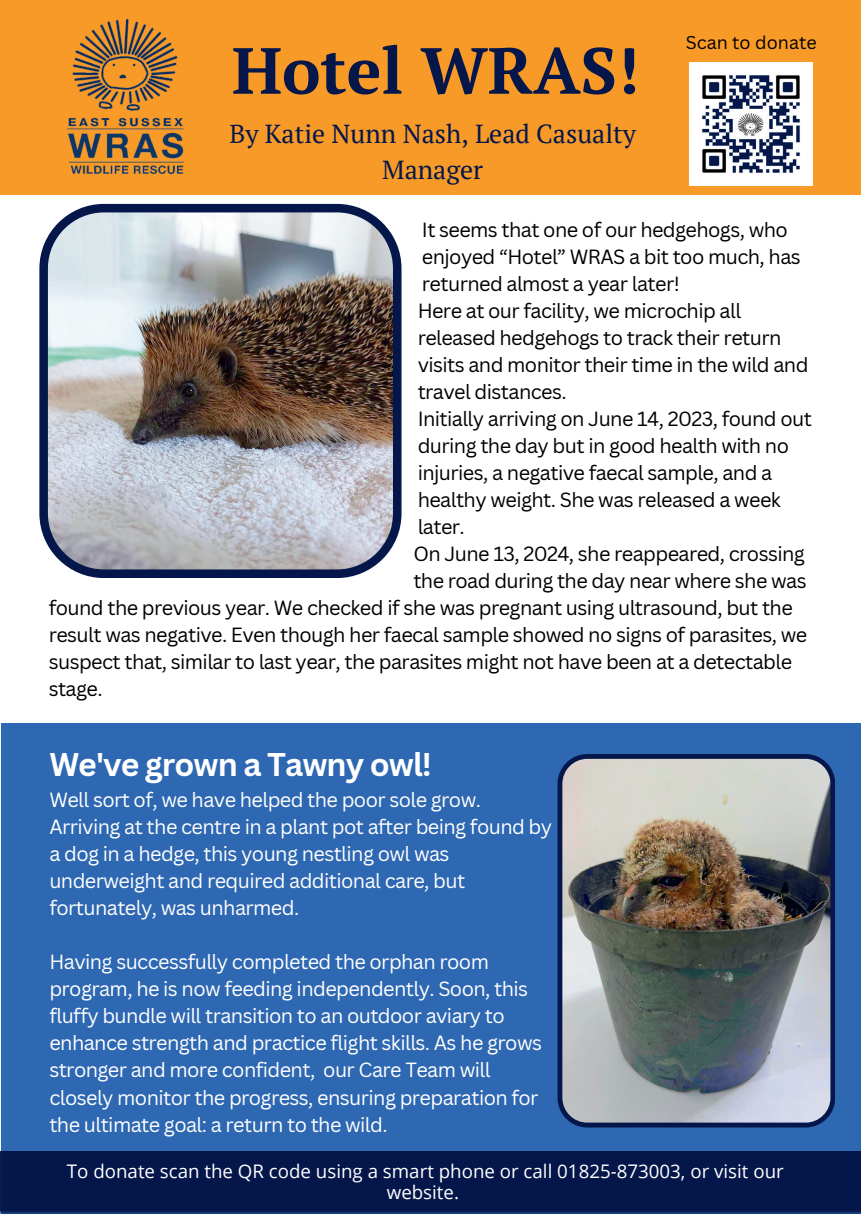
<style>
.page{position:relative;width:861px;height:1214px;background:#fff}
.page>*{position:absolute;margin:0;border:0;box-sizing:border-box;transform-origin:0 0}
.t1{font:700 65px "PT Serif";color:#05174a}
.t2{font:700 32px "Canva Sans";letter-spacing:-.03em;color:#fff}
.t3{font:26px/36px "PT Serif";color:#05174a;text-align:center}
.t4{font:20px "Canva Sans";letter-spacing:-.03em;color:#000}
.t5{font:20px/27px "Canva Sans";letter-spacing:-.03em;color:#fff}
.t6{font:18.8px/21px "Open Sans";color:#fff;text-align:center}
.t7{font:18px "Canva Sans";color:#000}
</style>
<div class="page">
<svg style="left:1px;top:723px;width:860px;height:490px;fill:#2e68b2"></svg>
<div style="left:0;top:0;width:861px;height:195px;background:#f79a28"></div>
<img style="left:66px;top:18px;width:118px;height:157px">
<img style="left:558px;top:754px;width:277px;height:373px">
<img style="left:39px;top:204px;width:363px;height:374px">
<img style="left:690px;top:63px;width:123px;height:123px">
<p class="t7" style="left:686px;top:32px;width:133px">Scan to donate</p>
<h1 class="t1" style="left:232px;top:27px;width:409px">Hotel WRAS!</h1>
<h3 class="t3" style="left:229px;top:116px;width:408px">By Katie Nunn Nash, Lead Casualty<br>Manager</h3>
<p class="t4" style="left:422px;top:218px;width:367px">It seems that one of our hedgehogs, who</p>
<p class="t4" style="left:422px;top:245px;width:380px">enjoyed “Hotel” WRAS a bit too much, has</p>
<p class="t4" style="left:422px;top:272px;width:259px">returned almost a year later!</p>
<p class="t4" style="left:418px;top:299px;width:325px">Here at our facility, we microchip all</p>
<p class="t4" style="left:418px;top:326px;width:365px">released hedgehogs to track their return</p>
<p class="t4" style="left:418px;top:353px;width:392px">visits and monitor their time in the wild and</p>
<p class="t4" style="left:418px;top:380px;width:151px">travel distances.</p>
<p class="t4" style="left:418px;top:407px;width:396px">Initially arriving on June 14, 2023, found out</p>
<p class="t4" style="left:418px;top:434px;width:373px">during the day but in good health with no</p>
<p class="t4" style="left:418px;top:461px;width:356px">injuries, a negative faecal sample, and a</p>
<p class="t4" style="left:418px;top:488px;width:365px">healthy weight. She was released a week</p>
<p class="t4" style="left:418px;top:515px;width:49px">later.</p>
<p class="t4" style="left:413px;top:542px;width:393px">On June 13, 2024, she reappeared, crossing</p>
<p class="t4" style="left:413px;top:569px;width:395px">the road during the day near where she was</p>
<p class="t4" style="left:49px;top:596px;width:746px">found the previous year. We checked if she was pregnant using ultrasound, but the</p>
<p class="t4" style="left:49px;top:623px;width:760px">result was negative. Even though her faecal sample showed no signs of parasites, we</p>
<p class="t4" style="left:49px;top:650px;width:745px">suspect that, similar to last year, the parasites might not have been at a detectable</p>
<p class="t4" style="left:49px;top:677px;width:55px">stage.</p>
<h2 class="t2" style="left:49px;top:745px;width:384px">We've grown a Tawny owl!</h2>
<p class="t5" style="left:49px;top:786px;width:504px">Well sort of, we have helped the poor sole grow.<br>Arriving at the centre in a plant pot after being found by a dog in a hedge, this young nestling owl was underweight and required additional care, but fortunately, was unharmed.</p>
<p class="t5" style="left:49px;top:948px;width:494px">Having successfully completed the orphan room program, he is now feeding independently. Soon, this fluffy bundle will transition to an outdoor aviary to enhance strength and practice flight skills. As he grows stronger and more confident, our Care Team will closely monitor the progress, ensuring preparation for the ultimate goal: a return to the wild.</p>
<p class="t6" style="left:67px;top:1160px;width:718px">To donate scan the QR code using a smart phone or call 01825-873003, or visit our website.</p>
</div>
